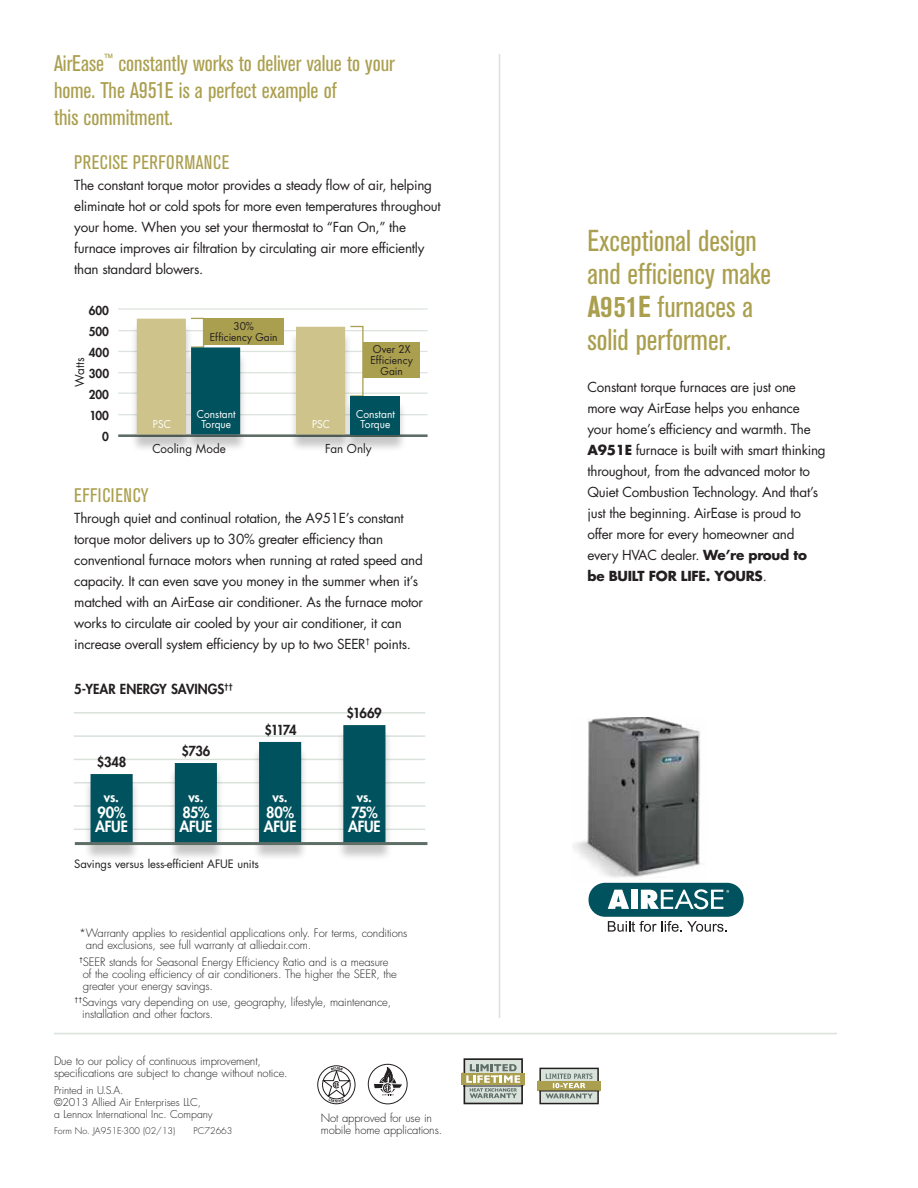
<style>
.page{position:relative;width:918px;height:1188px;background:#fff}
.page>*{position:absolute;margin:0;border:0;box-sizing:border-box;transform-origin:0 0}
.t1{font:condensed 30px/33px "Akzidenz Grotesk BE";color:#aa9f4e}
.t2{font:condensed 22.5px/27px "Akzidenz Grotesk BE";color:#aa9f4e}
.t3{font:condensed 19.5px "Akzidenz Grotesk BE";letter-spacing:.02em;color:#aa9f4e}
.t4{font:800 15px/13.5px "Futura Std";letter-spacing:-.01em;color:#fff}
.t5{font:13.5px/21px "Futura Std";letter-spacing:-.02em;color:#231f20}
.t6{font:800 13.5px "Futura Std";letter-spacing:-.01em;color:#231f20}
.t7{font:800 13.5px "Futura Std";color:#fff}
.t8{font:12px "Futura Std";color:#231f20}
.t9{font:800 12px/21px "Futura Std";color:#231f20;text-align:right}
.t10{font:300 11.25px/12px "Futura Std";letter-spacing:-.01em;color:#231f20}
.t11{font:11.25px "Futura Std";letter-spacing:-.01em;color:#231f20}
.t12{font:300 10.5px/12px "Futura Std";letter-spacing:-.005em;color:#231f20}
.t13{font:10.5px/10.6px "Futura Std";color:#231f20;text-align:center}
.t14{font:10.5px/10.6px "Futura Std";color:#fff;text-align:center}
.t15{font:300 9px "Futura Std";letter-spacing:-.005em;color:#231f20}
.s1{font-weight:700}
</style>
<div class="page">
<svg style="left:365px;top:1061px;width:46px;height:46px"></svg>
<svg style="left:368px;top:1064px;width:39px;height:40px"></svg>
<div style="left:368px;top:1064px;width:39px;height:40px;border:1px solid #231f20;border-radius:50%"></div>
<svg style="left:373px;top:1067px;width:30px;height:28px"></svg>
<svg style="left:318px;top:1066px;width:37px;height:38px"></svg>
<div style="left:317px;top:1065px;width:38px;height:39px;border:1px solid #231f20;border-radius:50%"></div>
<svg style="left:322px;top:1067px;width:29px;height:36px"></svg>
<hr style="left:499px;top:54px;width:1px;height:964px;background:#d9e2db">
<hr style="left:54px;top:1033px;width:783px;height:1px;background:#d9e2db">
<hr style="left:74px;top:712px;width:351px;height:2px;background:#d9e2db">
<hr style="left:74px;top:829px;width:351px;height:1px;background:#d9e2db">
<hr style="left:74px;top:805px;width:351px;height:2px;background:#d9e2db">
<hr style="left:74px;top:782px;width:351px;height:1px;background:#d9e2db">
<hr style="left:74px;top:759px;width:351px;height:1px;background:#d9e2db">
<hr style="left:74px;top:735px;width:351px;height:2px;background:#d9e2db">
<div style="left:83px;top:778px;width:57px;height:83px;background:#231f20;opacity:.25"></div>
<div style="left:91px;top:795px;width:42px;height:28px;background:#00535e"></div>
<div style="left:252px;top:746px;width:56px;height:116px;background:#231f20;opacity:.25"></div>
<div style="left:259px;top:763px;width:42px;height:60px;background:#00535e"></div>
<div style="left:336px;top:729px;width:56px;height:133px;background:#231f20;opacity:.25"></div>
<div style="left:343px;top:746px;width:42px;height:77px;background:#00535e"></div>
<div style="left:168px;top:767px;width:56px;height:95px;background:#231f20;opacity:.25"></div>
<div style="left:175px;top:784px;width:42px;height:39px;background:#00535e"></div>
<hr style="left:75px;top:842px;width:352px;height:3px;background:#5e6e66">
<svg style="left:462px;top:1058px;width:63px;height:46px;background:#aeb29f"></svg>
<svg style="left:538px;top:1068px;width:63px;height:36px;background:#b2b69f"></svg>
<hr style="left:539px;top:1090px;width:60px;height:2px;background:#231f20">
<div style="left:589px;top:883px;width:155px;height:34px;background:#00535e;border-radius:17px"></div>
<svg style="left:608px;top:890px;width:21px;height:19px"></svg>
<div style="left:631px;top:890px;width:7px;height:19px;background:#fff"></div>
<svg style="left:608px;top:921px;width:119px;height:11px"></svg>
<svg style="left:641px;top:889px;width:88px;height:20px"></svg>
<img style="left:573px;top:717px;width:128px;height:161px">
<hr style="left:118px;top:308px;width:310px;height:2px;background:#dce4dd">
<hr style="left:118px;top:330px;width:310px;height:1px;background:#dce4dd">
<hr style="left:118px;top:351px;width:310px;height:1px;background:#dce4dd">
<hr style="left:118px;top:372px;width:310px;height:1px;background:#dce4dd">
<hr style="left:118px;top:393px;width:310px;height:1px;background:#dce4dd">
<hr style="left:118px;top:414px;width:310px;height:1px;background:#dce4dd">
<hr style="left:118px;top:434px;width:310px;height:3px;background:#5e6e66">
<div style="left:363px;top:342px;width:57px;height:36px;background:#aa9f4e"></div>
<div style="left:190px;top:318px;width:14px;height:30px;border:1px solid #aa9f4e"></div>
<div style="left:350px;top:326px;width:14px;height:71px;border:1px solid #aa9f4e"></div>
<div style="left:204px;top:318px;width:79px;height:27px;background:#aa9f4e"></div>
<div style="left:130px;top:322px;width:63px;height:130px;background:#231f20;opacity:.25"></div>
<div style="left:137px;top:343px;width:49px;height:67px;background:#cdc38b"></div>
<div style="left:289px;top:330px;width:63px;height:122px;background:#231f20;opacity:.25"></div>
<div style="left:296px;top:351px;width:49px;height:59px;background:#cdc38b"></div>
<div style="left:184px;top:351px;width:63px;height:102px;background:#231f20;opacity:.25"></div>
<div style="left:191px;top:372px;width:49px;height:38px;background:#00535e"></div>
<div style="left:343px;top:400px;width:64px;height:52px;background:#231f20;opacity:.25"></div>
<div style="left:350px;top:397px;width:50px;height:38px;background:#00535e"></div>
<h2 class="t2" style="left:54px;top:50px;width:342px">AirEase<sup>™</sup> constantly works to deliver value to your home. The A951E is a perfect example of<br>this commitment.</h2>
<h3 class="t3" style="left:74px;top:151px;width:157px">PRECISE PERFORMANCE</h3>
<p class="t5" style="left:74px;top:174px;width:368px">The constant torque motor provides a steady flow of air, helping eliminate hot or cold spots for more even temperatures throughout your home. When you set your thermostat to “Fan On,” the furnace improves air filtration by circulating air more efficiently than standard blowers.</p>
<p class="t9" style="left:89px;top:300px;width:22px">600<br>500<br>400<br>300<br>200<br>100<br>0</p>
<p class="t8" style="left:72px;top:387px;width:31px;rotate:-90deg">Watts</p>
<p class="t13" style="left:210px;top:321px;width:69px">30%<br>Efficiency Gain</p>
<p class="t13" style="left:371px;top:344px;width:44px">Over 2X<br>Efficiency<br>Gain</p>
<p class="t14" style="left:197px;top:409px;width:40px">Constant<br>Torque</p>
<p class="t14" style="left:356px;top:409px;width:40px">Constant<br>Torque</p>
<p class="t14" style="left:153px;top:419px;width:20px">PSC</p>
<p class="t14" style="left:312px;top:419px;width:20px">PSC</p>
<p class="t8" style="left:152px;top:441px;width:75px">Cooling Mode</p>
<p class="t8" style="left:325px;top:441px;width:48px">Fan Only</p>
<h3 class="t3" style="left:74px;top:484px;width:76px">EFFICIENCY</h3>
<p class="t5" style="left:74px;top:507px;width:350px">Through quiet and continual rotation, the A951E’s constant torque motor delivers up to 30% greater efficiency than conventional furnace motors when running at rated speed and capacity. It can even save you money in the summer when it’s matched with an AirEase air conditioner. As the furnace motor works to circulate air cooled by your air conditioner, it can increase overall system efficiency by up to two SEER<sup>†</sup> points.</p>
<p class="t6" style="left:74px;top:681px;width:160px">5-YEAR ENERGY SAVINGS<sup>††</sup></p>
<p class="t6" style="left:97px;top:754px;width:31px">$348</p>
<p class="t7" style="left:104px;top:789px;width:17px">VS.</p>
<p class="t4" style="left:95px;top:806px;width:33px">90%<br>AFUE</p>
<p class="t6" style="left:181px;top:743px;width:30px">$736</p>
<p class="t7" style="left:188px;top:789px;width:17px">VS.</p>
<p class="t4" style="left:180px;top:806px;width:33px">85%<br>AFUE</p>
<p class="t6" style="left:264px;top:722px;width:34px">$1174</p>
<p class="t7" style="left:273px;top:789px;width:17px">VS.</p>
<p class="t4" style="left:264px;top:806px;width:33px">80%<br>AFUE</p>
<p class="t11" style="left:74px;top:857px;width:186px">Savings versus less-efficient AFUE units</p>
<p class="t6" style="left:347px;top:705px;width:37px">$1669</p>
<p class="t7" style="left:357px;top:789px;width:17px">VS.</p>
<p class="t4" style="left:348px;top:806px;width:33px">75%<br>AFUE</p>
<p class="t10" style="left:86px;top:927px;width:323px;text-indent:-7px">*Warranty applies to residential applications only. For terms, conditions and exclusions, see full warranty at alliedair.com.</p>
<p class="t10" style="left:83px;top:956px;width:316px;text-indent:-4px"><sup>†</sup>SEER stands for Seasonal Energy Efficiency Ratio and is a measure of the cooling efficiency of air conditioners. The higher the SEER, the greater your energy savings.</p>
<p class="t10" style="left:82px;top:996px;width:311px;text-indent:-8px"><sup>††</sup>Savings vary depending on use, geography, lifestyle, maintenance, installation and other factors.</p>
<p class="t10" style="left:54px;top:1056px;width:235px">Due to our policy of continuous improvement, specifications are subject to change without notice.</p>
<p class="t12" style="left:54px;top:1084px;width:160px">Printed in U.S.A.<br>©2013 Allied Air Enterprises LLC,<br>a Lennox International Inc. Company</p>
<p class="t15" style="left:54px;top:1126px;width:123px">Form No. JA951E-300 (02/13)</p>
<p class="t15" style="left:194px;top:1126px;width:40px">PC72663</p>
<p class="t10" style="left:321px;top:1113px;width:123px">Not approved for use in mobile home applications.</p>
<h1 class="t1" style="left:588px;top:225px;width:185px">Exceptional design and efficiency make<br><span class="s1">A951E</span> furnaces a solid performer.</h1>
<p class="t5" style="left:588px;top:376px;width:240px">Constant torque furnaces are just one more way AirEase helps you enhance your home’s efficiency and warmth. The <span class="s1">A951E</span> furnace is built with smart thinking throughout, from the advanced motor to Quiet Combustion Technology. And that’s just the beginning. AirEase is proud to offer more for every homeowner and every HVAC dealer. <span class="s1">We’re proud to be BUILT FOR LIFE. YOURS</span>.</p>
</div>
